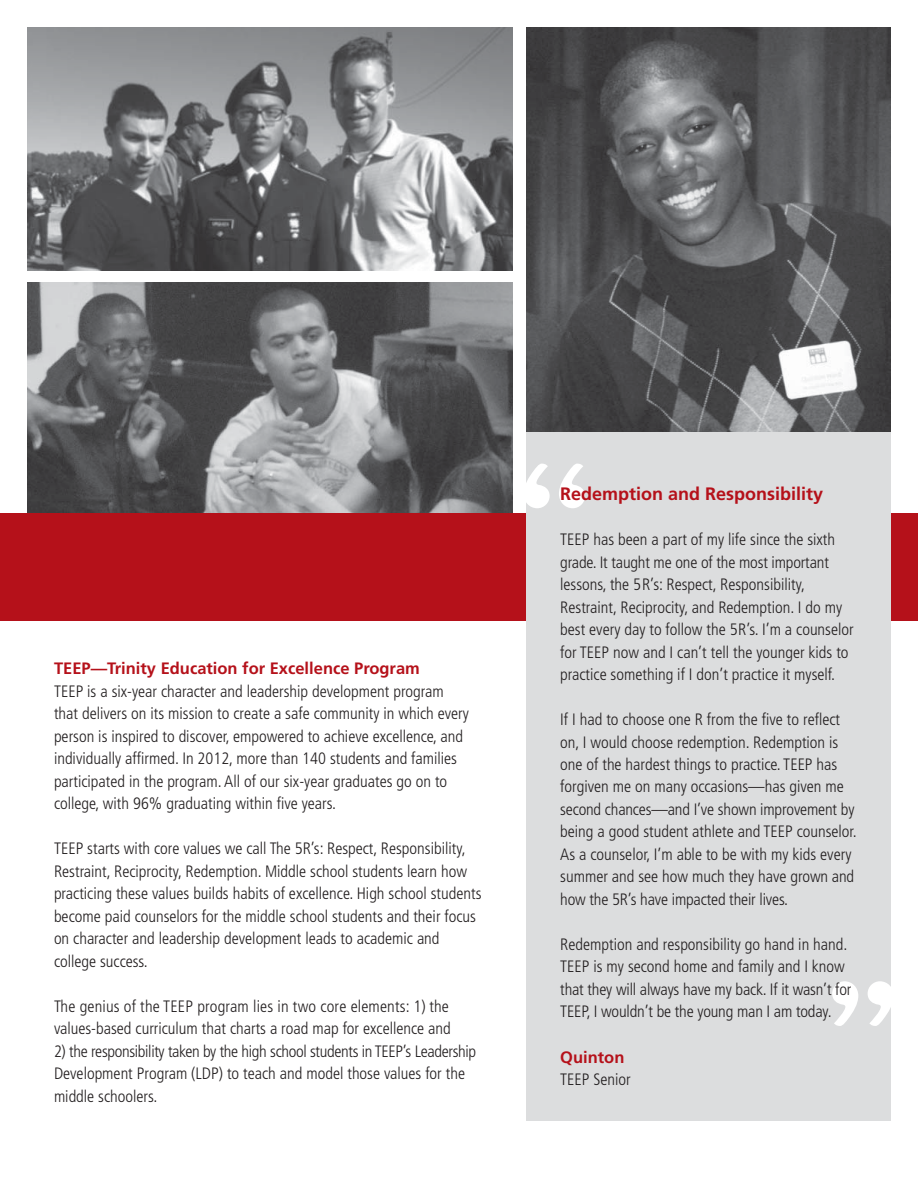
<style>
.page{position:relative;width:918px;height:1188px;background:#fff}
.page>*{position:absolute;margin:0;border:0;box-sizing:border-box;transform-origin:0 0}
.t1{font:700 18px "Frutiger";color:#b5111a}
.t2{font:300 condensed 16.5px/22.5px "Frutiger";color:#231f20}
.t3{font:700 16.5px "Frutiger";color:#b5111a}
</style>
<div class="page">
<img style="left:27px;top:283px;width:486px;height:230px">
<div style="left:0;top:513px;width:918px;height:108px;background:#b5111a"></div>
<img style="left:526px;top:27px;width:365px;height:405px">
<div style="left:526px;top:432px;width:365px;height:688px;background:#dcddde"></div>
<svg style="left:526px;top:464px;width:59px;height:44px"></svg>
<svg style="left:832px;top:981px;width:59px;height:45px"></svg>
<img style="left:27px;top:28px;width:486px;height:243px">
<p class="t3" style="left:54px;top:662px;width:367px">TEEP—Trinity Education for Excellence Program</p>
<p class="t2" style="left:54px;top:681px;width:416px">TEEP is a six-year character and leadership development program that delivers on its mission to create a safe community in which every person is inspired to discover, empowered to achieve excellence, and individually affirmed. In 2012, more than 140 students and families participated in the program. All of our six-year graduates go on to college, with 96% graduating within five years.</p>
<p class="t2" style="left:54px;top:839px;width:429px">TEEP starts with core values we call The 5R’s: Respect, Responsibility, Restraint, Reciprocity, Redemption. Middle school students learn how practicing these values builds habits of excellence. High school students become paid counselors for the middle school students and their focus on character and leadership development leads to academic and college success.</p>
<p class="t2" style="left:54px;top:996px;width:398px">The genius of the TEEP program lies in two core elements: 1) the values-based curriculum that charts a road map for excellence and</p>
<p class="t2" style="left:54px;top:1041px;width:424px">2) the responsibility taken by the high school students in TEEP’s Leadership<br>Development Program (LDP) to teach and model those values for the middle schoolers.</p>
<p class="t1" style="left:560px;top:487px;width:265px">Redemption and Responsibility</p>
<p class="t2" style="left:560px;top:529px;width:295px">TEEP has been a part of my life since the sixth grade. It taught me one of the most important lessons, the 5R’s: Respect, Responsibility, Restraint, Reciprocity, and Redemption. I do my best every day to follow the 5R’s. I’m a counselor for TEEP now and I can’t tell the younger kids to practice something if I don’t practice it myself.</p>
<p class="t2" style="left:560px;top:709px;width:298px">If I had to choose one R from the five to reflect on, I would choose redemption. Redemption is one of the hardest things to practice. TEEP has forgiven me on many occasions—has given me second chances—and I’ve shown improvement by being a good student athlete and TEEP counselor.<br>As a counselor, I’m able to be with my kids every summer and see how much they have grown and how the 5R’s have impacted their lives.</p>
<p class="t2" style="left:560px;top:934px;width:293px">Redemption and responsibility go hand in hand.<br>TEEP is my second home and family and I know that they will always have my back. If it wasn’t for TEEP, I wouldn’t be the young man I am today.</p>
<p class="t3" style="left:560px;top:1050px;width:66px">Quinton</p>
<p class="t2" style="left:560px;top:1069px;width:72px">TEEP Senior</p>
</div>
